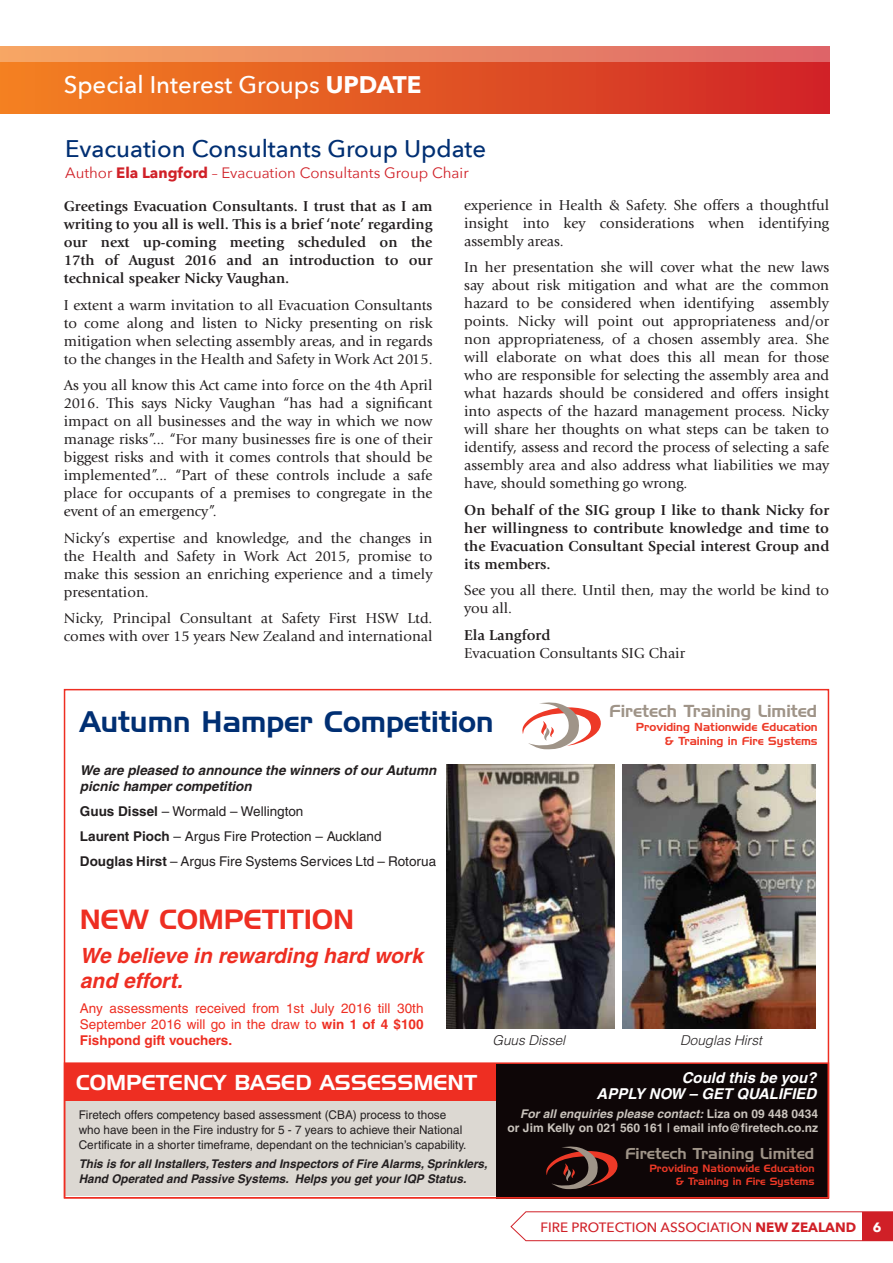
<style>
.page{position:relative;width:893px;height:1263px;background:#fff}
.page>*{position:absolute;margin:0;border:0;box-sizing:border-box;transform-origin:0 0}
.t1{font:28.95px "Handel Gothic BT";color:#002f73}
.t2{font:27px "Handel Gothic BT";color:#ee2e22}
.t3{font:500 24px "Avenir Next";color:#002f73}
.t4{font:500 24px "Avenir Next";color:#fff}
.t5{font:italic 700 21px/25.2px "Helvetica";color:#ee2e22}
.t6{font:21px "Handel Gothic BT";color:#fff}
.t7{font:16.95px "Handel Gothic BT";color:#9f9488}
.t8{font:15.45px "Handel Gothic BT";color:#9f9488}
.t9{font:15px/18px "AT Giovanni";color:#231f20;text-align:justify}
.t10{font:700 15px/18px "AT Giovanni";color:#231f20;text-align:justify}
.t11{font:15px "Avenir Next";color:#d02027}
.t12{font:italic 700 15px/16.5px "Helvetica";color:#fff;text-align:right}
.t13{font:13.5px/24.8px "Helvetica";color:#231f20}
.t14{font:13.5px/16.2px "Helvetica";color:#ee2e22;text-align:justify}
.t15{font:italic 700 13.5px/16.2px "Helvetica";color:#231f20}
.t16{font:500 13.5px "Avenir Next";color:#d02027}
.t17{font:italic 300 13.5px "Helvetica";color:#231f20}
.t18{font:12px/15px "Helvetica";color:#231f20}
.t19{font:italic 700 12px/15px "Helvetica";color:#231f20}
.t20{font:700 12px/14.4px "Helvetica";color:#c9c3bc;text-align:right}
.t21{font:11.25px/13.6px "Handel Gothic BT";color:#ed3927;text-align:right}
.t22{font:10.35px/12.3px "Handel Gothic BT";color:#ed3927;text-align:right}
.s1{font-weight:700}
.s2{font-style:italic}
.s3{font-weight:700;color:#fff}
</style>
<div class="page">
<svg style="left:510px;top:1211px;width:383px;height:30px"></svg>
<div style="left:862px;top:1212px;width:31px;height:28px;background:#d02027"></div>
<div style="left:0;top:47px;width:829px;height:50px;background:linear-gradient(to right,#f7a864,#de6768)"></div>
<div style="left:0;top:63px;width:829px;height:51px;background:linear-gradient(to right,#f48321,#d02627)"></div>
<div style="left:65px;top:1082px;width:438px;height:114px;background:#dcd8d2"></div>
<div style="left:65px;top:1063px;width:763px;height:38px;background:#ee2e22"></div>
<div style="left:497px;top:1063px;width:332px;height:135px;background:#0e0607"></div>
<div style="left:64px;top:1062px;width:765px;height:136px;border:2px solid #ee2e22"></div>
<svg style="left:546px;top:1146px;width:72px;height:43px"></svg>
<svg style="left:522px;top:702px;width:79px;height:47px"></svg>
<img style="left:447px;top:765px;width:168px;height:263px">
<img style="left:623px;top:765px;width:193px;height:263px">
<h3 class="t4" style="left:64px;top:64px;width:359px">Special Interest Groups <span class="s1">UPDATE</span></h3>
<h3 class="t3" style="left:65px;top:128px;width:422px">Evacuation Consultants Group Update</h3>
<p class="t11" style="left:65px;top:160px;width:405px">Author <span class="s1">Ela Langford</span> – Evacuation Consultants Group Chair</p>
<p class="t10" style="left:64px;top:197px;width:370px">Greetings Evacuation Consultants. I trust that as I am writing to you all is well. This is a brief ‘note’ regarding our next up-coming meeting scheduled on the 17th of August 2016 and an introduction to our technical speaker Nicky Vaughan.</p>
<p class="t9" style="left:64px;top:296px;width:370px">I extent a warm invitation to all Evacuation Consultants to come along and listen to Nicky presenting on risk mitigation when selecting assembly areas, and in regards to the changes in the Health and Safety in Work Act 2015.</p>
<p class="t9" style="left:64px;top:376px;width:370px">As you all know this Act came into force on the 4th April 2016. This says Nicky Vaughan “has had a significant impact on all businesses and the way in which we now manage risks”... “For many businesses fire is one of their biggest risks and with it comes controls that should be implemented”... “Part of these controls include a safe place for occupants of a premises to congregate in the event of an emergency”.</p>
<p class="t9" style="left:64px;top:529px;width:370px">Nicky’s expertise and knowledge, and the changes in the Health and Safety in Work Act 2015, promise to make this session an enriching experience and a timely presentation.</p>
<p class="t9" style="left:64px;top:610px;width:370px">Nicky, Principal Consultant at Safety First HSW Ltd. comes with over 15 years New Zealand and international</p>
<p class="t9" style="left:464px;top:196px;width:366px">experience in Health &amp; Safety. She offers a thoughtful insight into key considerations when identifying assembly areas.</p>
<p class="t9" style="left:464px;top:258px;width:367px">In her presentation she will cover what the new laws say about risk mitigation and what are the common hazard to be considered when identifying assembly points. Nicky will point out appropriateness and/or non appropriateness, of a chosen assembly area. She will elaborate on what does this all mean for those who are responsible for selecting the assembly area and what hazards should be considered and offers insight into aspects of the hazard management process. Nicky will share her thoughts on what steps can be taken to identify, assess and record the process of selecting a safe assembly area and also address what liabilities we may have, should something go wrong.</p>
<p class="t10" style="left:464px;top:501px;width:367px">On behalf of the SIG group I like to thank Nicky for her willingness to contribute knowledge and time to the Evacuation Consultant Special interest Group and its members.</p>
<p class="t9" style="left:464px;top:581px;width:367px">See you all there. Until then, may the world be kind to you all.</p>
<p class="t10" style="left:464px;top:626px;width:88px">Ela Langford</p>
<p class="t9" style="left:464px;top:644px;width:222px">Evacuation Consultants SIG Chair</p>
<h1 class="t1" style="left:80px;top:704px;width:415px">Autumn Hamper Competition</h1>
<p class="t15" style="left:80px;top:762px;width:358px">We are pleased to announce the winners of our Autumn picnic hamper competition</p>
<p class="t13" style="left:80px;top:799px;width:358px"><span class="s1">Guus Dissel</span> – Wormald – Wellington<br><span class="s1">Laurent Pioch</span> – Argus Fire Protection – Auckland<br><span class="s1">Douglas Hirst</span> – Argus Fire Systems Services Ltd – Rotorua</p>
<p class="t7" style="left:609px;top:700px;width:209px">Firetech Training Limited</p>
<p class="t21" style="left:636px;top:720px;width:183px">Providing Nationwide Education &amp; Training in Fire Systems</p>
<h2 class="t2" style="left:80px;top:903px;width:276px">NEW COMPETITION</h2>
<h3 class="t5" style="left:80px;top:942px;width:344px">We believe in rewarding hard work and effort.</h3>
<p class="t14" style="left:80px;top:1000px;width:345px">Any assessments received from 1st July 2016 till 30th September 2016 will go in the draw to <span class="s1">win 1 of 4 $100<br>Fishpond gift vouchers.</span></p>
<p class="t17" style="left:492px;top:1032px;width:74px">Guus Dissel</p>
<p class="t17" style="left:680px;top:1032px;width:83px">Douglas Hirst</p>
<h3 class="t6" style="left:76px;top:1069px;width:402px">COMPETENCY BASED ASSESSMENT</h3>
<p class="t18" style="left:79px;top:1107px;width:389px">Firetech offers competency based assessment (CBA) process to those who have been in the Fire industry for 5 - 7 years to achieve their National<br>Certificate in a shorter timeframe, dependant on the technician’s capability.</p>
<p class="t19" style="left:79px;top:1156px;width:410px">This is for all Installers, Testers and Inspectors of Fire Alarms, Sprinklers,<br>Hand Operated and Passive Systems. Helps you get your IQP Status.</p>
<p class="t12" style="left:596px;top:1069px;width:221px">Could this be you?<br>APPLY NOW – GET QUALIFIED</p>
<p class="t20" style="left:508px;top:1106px;width:312px"><span class="s2">For all enquiries please contact:</span> Liza on 09 448 0434 or Jim Kelly on 021 560 161 | email info@firetech.co.nz</p>
<p class="t8" style="left:625px;top:1144px;width:190px">Firetech Training Limited</p>
<p class="t22" style="left:649px;top:1162px;width:167px">Providing Nationwide Education &amp; Training in Fire Systems</p>
<p class="t16" style="left:540px;top:1215px;width:343px">FIRE PROTECTION ASSOCIATION <span class="s1">NEW ZEALAND</span> <span class="s3">6</span></p>
</div>
